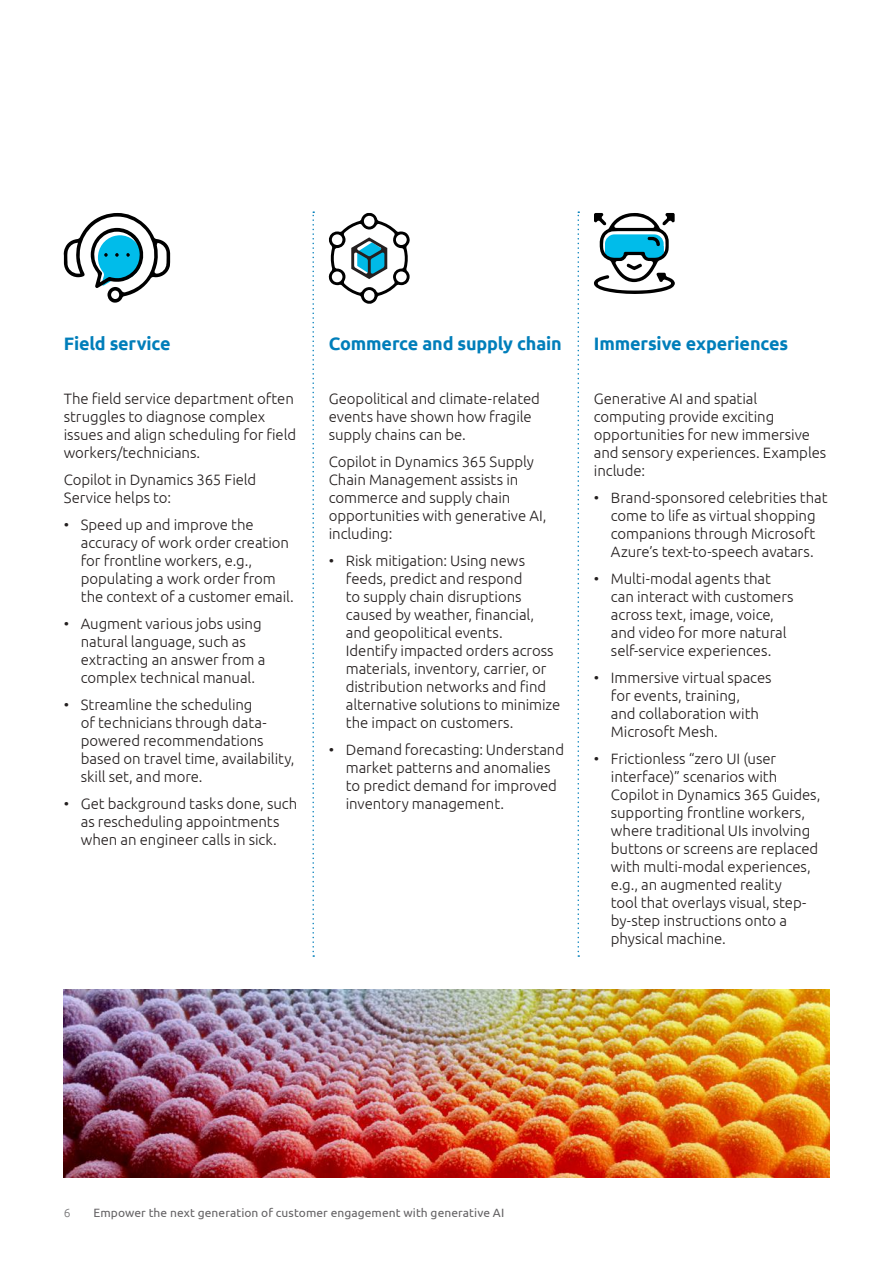
<style>
.page{position:relative;width:893px;height:1263px;background:#fff}
.page>*{position:absolute;margin:0;border:0;box-sizing:border-box;transform-origin:0 0}
.t1{font:700 18px "Ubuntu";letter-spacing:-.01em;color:#007eba}
.t2{font:300 15px/18px "Ubuntu";letter-spacing:-.005em;color:#241f1f}
.t3{font:12px "Ubuntu";letter-spacing:.005em;color:#656365}
.t4{font:300 12px "Ubuntu";color:#717072}
</style>
<div class="page">
<svg style="left:312px;top:211px;width:2px;height:746px"></svg>
<svg style="left:577px;top:211px;width:2px;height:746px"></svg>
<img style="left:64px;top:989px;width:765px;height:189px">
<svg style="left:64px;top:213px;width:106px;height:90px"></svg>
<svg style="left:328px;top:213px;width:82px;height:91px"></svg>
<svg style="left:594px;top:213px;width:81px;height:81px"></svg>
<p class="t1" style="left:64px;top:333px;width:108px">Field service</p>
<p class="t2" style="left:64px;top:390px;width:234px">The field service department often struggles to diagnose complex issues and align scheduling for field workers/technicians.</p>
<p class="t2" style="left:64px;top:471px;width:194px">Copilot in Dynamics 365 Field<br>Service helps to:</p>
<p class="t2" style="left:81px;top:516px;width:215px;text-indent:-17px">• Speed up and improve the accuracy of work order creation for frontline workers, e.g., populating a work order from the context of a customer email.</p>
<p class="t2" style="left:81px;top:615px;width:186px;text-indent:-17px">• Augment various jobs using natural language, such as extracting an answer from a complex technical manual.</p>
<p class="t2" style="left:81px;top:696px;width:215px;text-indent:-17px">• Streamline the scheduling<br>of technicians through data&shy;powered recommendations based on travel time, availability, skill set, and more.</p>
<p class="t2" style="left:64px;top:795px;width:235px;text-align:center">• Get background tasks done, such as rescheduling appointments when an engineer calls in sick.</p>
<p class="t1" style="left:329px;top:333px;width:235px">Commerce and supply chain</p>
<p class="t2" style="left:329px;top:390px;width:213px">Geopolitical and climate-related events have shown how fragile supply chains can be.</p>
<p class="t2" style="left:329px;top:453px;width:219px">Copilot in Dynamics 365 Supply<br>Chain Management assists in commerce and supply chain opportunities with generative AI, including:</p>
<p class="t2" style="left:346px;top:552px;width:216px;text-indent:-17px">• Risk mitigation: Using news feeds, predict and respond<br>to supply chain disruptions caused by weather, financial, and geopolitical events.<br>Identify impacted orders across materials, inventory, carrier, or distribution networks and find alternative solutions to minimize the impact on customers.</p>
<p class="t2" style="left:346px;top:741px;width:220px;text-indent:-17px">• Demand forecasting: Understand market patterns and anomalies to predict demand for improved inventory management.</p>
<p class="t1" style="left:594px;top:333px;width:196px">Immersive experiences</p>
<p class="t2" style="left:594px;top:390px;width:234px">Generative AI and spatial computing provide exciting opportunities for new immersive and sensory experiences. Examples include:</p>
<p class="t2" style="left:594px;top:489px;width:235px;text-align:center">• Brand-sponsored celebrities that come to life as virtual shopping companions through Microsoft Azure’s text-to-speech avatars.</p>
<p class="t2" style="left:611px;top:570px;width:184px;text-indent:-17px">• Multi-modal agents that can interact with customers across text, image, voice, and video for more natural self-service experiences.</p>
<p class="t2" style="left:611px;top:669px;width:162px;text-indent:-17px">• Immersive virtual spaces for events, training,<br>and collaboration with<br>Microsoft Mesh.</p>
<p class="t2" style="left:611px;top:750px;width:211px;text-indent:-17px">• Frictionless “zero UI (user interface)” scenarios with<br>Copilot in Dynamics 365 Guides, supporting frontline workers, where traditional UIs involving buttons or screens are replaced with multi-modal experiences, e.g., an augmented reality<br>tool that overlays visual, step&shy;by-step instructions onto a physical machine.</p>
<p class="t4" style="left:64px;top:1205px;width:8px">6</p>
<p class="t3" style="left:94px;top:1205px;width:412px">Empower the next generation of customer engagement with generative AI</p>
</div>
